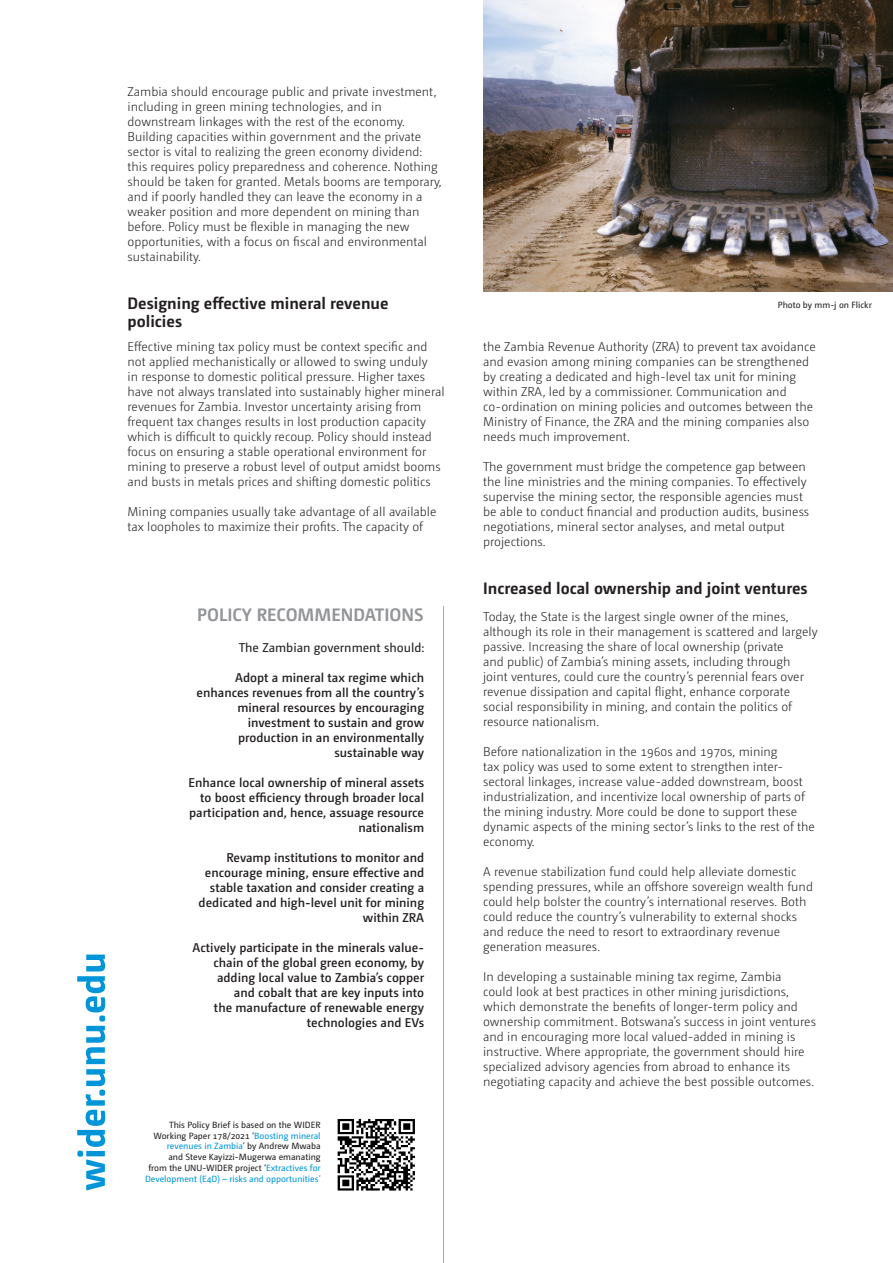
<style>
.page{position:relative;width:893px;height:1263px;background:#fff}
.page>*{position:absolute;margin:0;border:0;box-sizing:border-box;transform-origin:0 0}
.KEY_FINDINGS{font:700 18px "Camingo Dos";color:#939598}
.Heading_1{font:700 16.5px/18px "Camingo Dos";color:#231f20}
.Body{font:300 12.75px/15px "Camingo Dos";color:#231f20}
.INTRO{font:600 12.75px/15px "Camingo Dos";color:#231f20;text-align:right}
.INTRO-2{font:12.75px "Camingo Dos";color:#231f20}
.small_text{font:9px/10.8px "Camingo Dos";color:#231f20;text-align:right}
.s1{color:#0095d9}
</style>
<div class="page">
<hr style="left:443px;top:606px;width:1px;height:657px;background:#a8a9ad">
<svg style="left:77px;top:954px;width:28px;height:236px"></svg>
<svg style="left:338px;top:1119px;width:77px;height:71px"></svg>
<img style="left:483px;top:0;width:410px;height:292px">
<p class="Body" style="left:128px;top:84px;width:316px">Zambia should encourage public and private investment, including in green mining technologies, and in downstream linkages with the rest of the economy.<br>Building capacities within government and the private sector is vital to realizing the green economy dividend: this requires policy preparedness and coherence. Nothing should be taken for granted. Metals booms are temporary, and if poorly handled they can leave the economy in a weaker position and more dependent on mining than before. Policy must be flexible in managing the new opportunities, with a focus on fiscal and environmental sustainability.</p>
<p class="Heading_1" style="left:128px;top:294px;width:263px">Designing effective mineral revenue policies</p>
<p class="Body" style="left:128px;top:339px;width:319px">Effective mining tax policy must be context specific and not applied mechanistically or allowed to swing unduly<br>in response to domestic political pressure. Higher taxes have not always translated into sustainably higher mineral revenues for Zambia. Investor uncertainty arising from frequent tax changes results in lost production capacity which is difficult to quickly recoup. Policy should instead focus on ensuring a stable operational environment for mining to preserve a robust level of output amidst booms and busts in metals prices and shifting domestic politics</p>
<p class="Body" style="left:128px;top:504px;width:310px">Mining companies usually take advantage of all available tax loopholes to maximize their profits. The capacity of</p>
<p class="KEY_FINDINGS" style="left:197px;top:603px;width:228px">POLICY RECOMMENDATIONS</p>
<p class="INTRO-2" style="left:239px;top:640px;width:187px">The Zambian government should:</p>
<p class="INTRO" style="left:197px;top:669px;width:229px">Adopt a mineral tax regime which enhances revenues from all the country’s mineral resources by encouraging investment to sustain and grow production in an environmentally sustainable way</p>
<p class="INTRO" style="left:189px;top:774px;width:237px">Enhance local ownership of mineral assets to boost efficiency through broader local participation and, hence, assuage resource nationalism</p>
<p class="INTRO" style="left:199px;top:849px;width:227px">Revamp institutions to monitor and encourage mining, ensure effective and stable taxation and consider creating a dedicated and high-level unit for mining within ZRA</p>
<p class="INTRO" style="left:192px;top:939px;width:233px">Actively participate in the minerals value&shy;chain of the global green economy, by adding local value to Zambia’s copper<br>and cobalt that are key inputs into<br>the manufacture of renewable energy technologies and EVs</p>
<p class="small_text" style="left:153px;top:1119px;width:169px">This Policy Brief is based on the WIDER<br>Working Paper 178/2021 ‘<span class="s1">Boosting mineral revenues in Zambia</span>’ by Andrew Mwaba</p>
<p class="small_text" style="left:145px;top:1152px;width:177px">and Steve Kayizzi-Mugerwa emanating<br>from the UNU-WIDER project ‘<span class="s1">Extractives for<br>Development (E4D) – risks and opportunities’</span></p>
<p class="small_text" style="left:778px;top:300px;width:95px">Photo by mm-j on Flickr</p>
<p class="Body" style="left:483px;top:339px;width:334px">the Zambia Revenue Authority (ZRA) to prevent tax avoidance and evasion among mining companies can be strengthened by creating a dedicated and high-level tax unit for mining within ZRA, led by a commissioner. Communication and co-ordination on mining policies and outcomes between the Ministry of Finance, the ZRA and the mining companies also needs much improvement.</p>
<p class="Body" style="left:483px;top:459px;width:328px">The government must bridge the competence gap between the line ministries and the mining companies. To effectively supervise the mining sector, the responsible agencies must be able to conduct financial and production audits, business negotiations, mineral sector analyses, and metal output projections.</p>
<p class="Heading_1" style="left:483px;top:579px;width:326px">Increased local ownership and joint ventures</p>
<p class="Body" style="left:483px;top:609px;width:336px">Today, the State is the largest single owner of the mines, although its role in their management is scattered and largely passive. Increasing the share of local ownership (private<br>and public) of Zambia’s mining assets, including through joint ventures, could cure the country’s perennial fears over revenue dissipation and capital flight, enhance corporate social responsibility in mining, and contain the politics of resource nationalism.</p>
<p class="Body" style="left:483px;top:744px;width:333px">Before nationalization in the 1960s and 1970s, mining<br>tax policy was used to some extent to strengthen inter&shy;sectoral linkages, increase value-added downstream, boost industrialization, and incentivize local ownership of parts of the mining industry. More could be done to support these dynamic aspects of the mining sector’s links to the rest of the economy.</p>
<p class="Body" style="left:483px;top:864px;width:331px">A revenue stabilization fund could help alleviate domestic spending pressures, while an offshore sovereign wealth fund could help bolster the country’s international reserves. Both could reduce the country’s vulnerability to external shocks and reduce the need to resort to extraordinary revenue generation measures.</p>
<p class="Body" style="left:483px;top:969px;width:334px">In developing a sustainable mining tax regime, Zambia<br>could look at best practices in other mining jurisdictions, which demonstrate the benefits of longer-term policy and ownership commitment. Botswana’s success in joint ventures and in encouraging more local valued-added in mining is instructive. Where appropriate, the government should hire specialized advisory agencies from abroad to enhance its negotiating capacity and achieve the best possible outcomes.</p>
</div>
